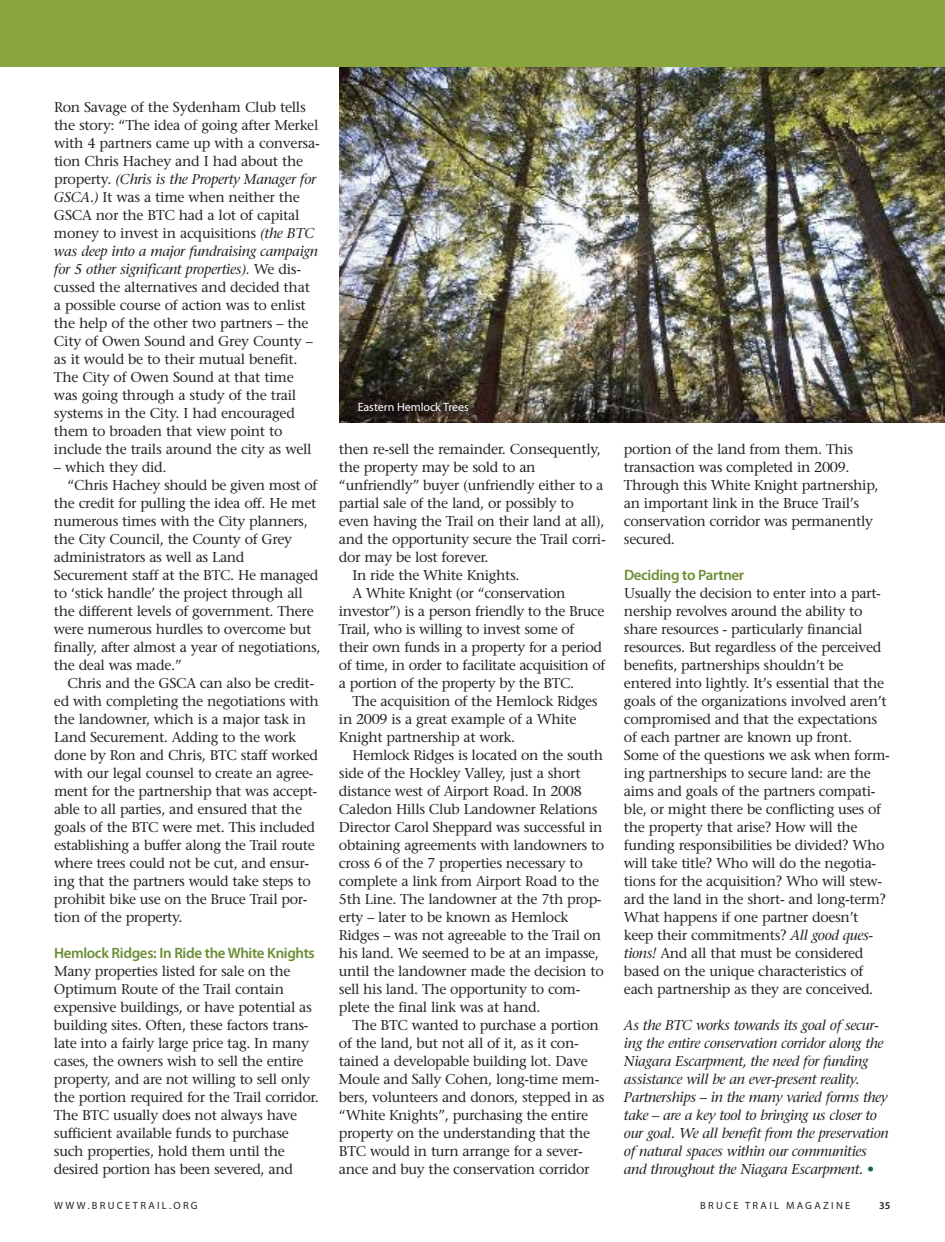
<style>
.page{position:relative;width:945px;height:1242px;background:#fff}
.page>*{position:absolute;margin:0;border:0;box-sizing:border-box;transform-origin:0 0}
.t1{font:600 15px "Myriad Pro";letter-spacing:-.025em;color:#6b8d33}
.t2{font:14.25px/18px "Stone Serif";letter-spacing:-.025em;color:#272627}
.t3{font:italic 14.25px/18px "Stone Serif";letter-spacing:-.025em;color:#272627}
.t4{font:12px "Myriad Pro";letter-spacing:-.005em;color:#fff}
.t5{font:10.5px "Myriad Pro";letter-spacing:.22em;color:#272627}
.t6{font:600 10.5px "Myriad Pro";color:#272627}
.s1{font-style:italic}
.s2{font-family:"Stone Sans";font-style:italic}
.s3{font-style:normal;color:#176a47}
</style>
<div class="page">
<img style="left:339px;top:68px;width:606px;height:354px">
<div style="left:0;top:0;width:945px;height:68px;background:#8aa53d"></div>
<p class="t2" style="left:54px;top:99px;width:267px">Ron Savage of the Sydenham Club tells the story: “The idea of going after Merkel with 4 partners came up with a conversa&shy;tion Chris Hachey and I had about the property. <span class="s1">(Chris is the Property Manager for GSCA.)</span> It was a time when neither the GSCA nor the BTC had a lot of capital money to invest in acquisitions <span class="s1">(the BTC was deep into a major fundraising campaign for 5 other significant properties)</span><span class="s2">.</span> We dis&shy;cussed the alternatives and decided that a possible course of action was to enlist the help of the other two partners – the City of Owen Sound and Grey County – as it would be to their mutual benefit.<br>The City of Owen Sound at that time was going through a study of the trail systems in the City. I had encouraged them to broaden that view point to include the trails around the city as well</p>
<p class="t2" style="left:54px;top:459px;width:114px">– which they did.</p>
<p class="t2" style="left:67px;top:477px;width:252px">“Chris Hachey should be given most of</p>
<p class="t2" style="left:54px;top:495px;width:264px">the credit for pulling the idea off. He met</p>
<p class="t2" style="left:54px;top:513px;width:255px">numerous times with the City planners,</p>
<p class="t2" style="left:54px;top:531px;width:240px">the City Council, the County of Grey</p>
<p class="t2" style="left:54px;top:549px;width:192px">administrators as well as Land</p>
<p class="t2" style="left:54px;top:567px;width:266px">Securement staff at the BTC. He managed</p>
<p class="t2" style="left:54px;top:585px;width:250px">to ‘stick handle’ the project through all</p>
<p class="t2" style="left:54px;top:603px;width:261px">the different levels of government. There</p>
<p class="t2" style="left:54px;top:621px;width:259px">were numerous hurdles to overcome but</p>
<p class="t2" style="left:54px;top:639px;width:268px">finally, after almost a year of negotiations,</p>
<p class="t2" style="left:54px;top:657px;width:129px">the deal was made.”</p>
<p class="t2" style="left:67px;top:675px;width:248px">Chris and the GSCA can also be credit-</p>
<p class="t2" style="left:54px;top:693px;width:266px">ed with completing the negotiations with</p>
<p class="t2" style="left:54px;top:711px;width:254px">the landowner, which is a major task in</p>
<p class="t2" style="left:54px;top:729px;width:244px">Land Securement. Adding to the work</p>
<p class="t2" style="left:54px;top:747px;width:266px">done by Ron and Chris, BTC staff worked</p>
<p class="t2" style="left:54px;top:765px;width:261px">with our legal counsel to create an agree-</p>
<p class="t2" style="left:54px;top:783px;width:265px">ment for the partnership that was accept-</p>
<p class="t2" style="left:54px;top:801px;width:250px">able to all parties, and ensured that the</p>
<p class="t2" style="left:54px;top:819px;width:263px">goals of the BTC were met. This included</p>
<p class="t2" style="left:54px;top:837px;width:262px">establishing a buffer along the Trail route</p>
<p class="t2" style="left:54px;top:855px;width:257px">where trees could not be cut, and ensur-</p>
<p class="t2" style="left:54px;top:873px;width:258px">ing that the partners would take steps to</p>
<p class="t2" style="left:54px;top:891px;width:255px">prohibit bike use on the Bruce Trail por-</p>
<p class="t2" style="left:54px;top:909px;width:130px">tion of the property.</p>
<p class="t1" style="left:54px;top:947px;width:262px">hemlock ridges: in ride the white knights</p>
<p class="t2" style="left:54px;top:963px;width:266px">Many properties listed for sale on the Optimum Route of the Trail contain expensive buildings, or have potential as building sites. Often, these factors trans&shy;late into a fairly large price tag. In many cases, the owners wish to sell the entire property, and are not willing to sell only the portion required for the Trail corridor.<br>The BTC usually does not always have sufficient available funds to purchase such properties, hold them until the desired portion has been severed, and</p>
<p class="t4" style="left:358px;top:402px;width:113px">EASTERN HEMLOCK TREES</p>
<p class="t2" style="left:339px;top:442px;width:264px">then re-sell the remainder. Consequently,</p>
<p class="t2" style="left:339px;top:460px;width:198px">the property may be sold to an</p>
<p class="t2" style="left:339px;top:478px;width:266px">“unfriendly” buyer (unfriendly either to a</p>
<p class="t2" style="left:339px;top:496px;width:236px">partial sale of the land, or possibly to</p>
<p class="t2" style="left:339px;top:514px;width:267px">even having the Trail on their land at all),</p>
<p class="t2" style="left:339px;top:532px;width:268px">and the opportunity secure the Trail corri-</p>
<p class="t2" style="left:339px;top:550px;width:151px">dor may be lost forever.</p>
<p class="t2" style="left:352px;top:568px;width:169px">In ride the White Knights.</p>
<p class="t2" style="left:352px;top:586px;width:215px">A White Knight (or “conservation</p>
<p class="t2" style="left:339px;top:604px;width:267px">investor”) is a person friendly to the Bruce</p>
<p class="t2" style="left:339px;top:622px;width:237px">Trail, who is willing to invest some of</p>
<p class="t2" style="left:339px;top:640px;width:265px">their own funds in a property for a period</p>
<p class="t2" style="left:339px;top:658px;width:268px">of time, in order to facilitate acquisition of</p>
<p class="t2" style="left:339px;top:676px;width:237px">a portion of the property by the BTC.</p>
<p class="t2" style="left:352px;top:694px;width:247px">The acquisition of the Hemlock Ridges</p>
<p class="t2" style="left:339px;top:712px;width:239px">in 2009 is a great example of a White</p>
<p class="t2" style="left:339px;top:730px;width:178px">Knight partnership at work.</p>
<p class="t2" style="left:352px;top:748px;width:252px">Hemlock Ridges is located on the south</p>
<p class="t2" style="left:339px;top:766px;width:243px">side of the Hockley Valley, just a short</p>
<p class="t2" style="left:339px;top:784px;width:245px">distance west of Airport Road. In 2008</p>
<p class="t2" style="left:339px;top:802px;width:260px">Caledon Hills Club Landowner Relations</p>
<p class="t2" style="left:339px;top:820px;width:265px">Director Carol Sheppard was successful in</p>
<p class="t2" style="left:339px;top:838px;width:267px">obtaining agreements with landowners to</p>
<p class="t2" style="left:339px;top:856px;width:245px">cross 6 of the 7 properties necessary to</p>
<p class="t2" style="left:339px;top:874px;width:262px">complete a link from Airport Road to the</p>
<p class="t2" style="left:339px;top:892px;width:264px">5th Line. The landowner at the 7th prop-</p>
<p class="t2" style="left:339px;top:910px;width:231px">erty – later to be known as Hemlock</p>
<p class="t2" style="left:339px;top:928px;width:264px">Ridges – was not agreeable to the Trail on</p>
<p class="t2" style="left:339px;top:946px;width:262px">his land. We seemed to be at an impasse,</p>
<p class="t2" style="left:339px;top:964px;width:266px">until the landowner made the decision to</p>
<p class="t2" style="left:339px;top:982px;width:243px">sell his land. The opportunity to com-</p>
<p class="t2" style="left:339px;top:1000px;width:203px">plete the final link was at hand.</p>
<p class="t2" style="left:352px;top:1018px;width:248px">The BTC wanted to purchase a portion</p>
<p class="t2" style="left:339px;top:1036px;width:241px">of the land, but not all of it, as it con-</p>
<p class="t2" style="left:339px;top:1054px;width:250px">tained a developable building lot. Dave</p>
<p class="t2" style="left:339px;top:1072px;width:262px">Moule and Sally Cohen, long-time mem-</p>
<p class="t2" style="left:339px;top:1090px;width:267px">bers, volunteers and donors, stepped in as</p>
<p class="t2" style="left:339px;top:1108px;width:251px">“White Knights”, purchasing the entire</p>
<p class="t2" style="left:339px;top:1126px;width:253px">property on the understanding that the</p>
<p class="t2" style="left:339px;top:1144px;width:245px">BTC would in turn arrange for a sever-</p>
<p class="t2" style="left:339px;top:1162px;width:252px">ance and buy the conservation corridor</p>
<p class="t2" style="left:624px;top:442px;width:256px">portion of the land from them. This transaction was completed in 2009.<br>Through this White Knight partnership, an important link in the Bruce Trail’s conservation corridor was permanently secured.</p>
<p class="t1" style="left:624px;top:570px;width:122px">deciding to Partner</p>
<p class="t2" style="left:624px;top:586px;width:267px">Usually the decision to enter into a part&shy;nership revolves around the ability to share resources - particularly financial resources. But regardless of the perceived benefits, partnerships shouldn’t be entered into lightly. It’s essential that the goals of the organizations involved aren’t compromised and that the expectations of each partner are known up front.<br>Some of the questions we ask when form&shy;ing partnerships to secure land: are the aims and goals of the partners compati&shy;ble, or might there be conflicting uses of the property that arise? How will the funding responsibilities be divided? Who will take title? Who will do the negotia&shy;tions for the acquisition? Who will stew&shy;ard the land in the short- and long-term?<br>What happens if one partner doesn’t keep their commitments? <span class="s1">All good ques&shy;tions!</span> And all that must be considered based on the unique characteristics of each partnership as they are conceived.</p>
<p class="t3" style="left:624px;top:1018px;width:266px">As the BTC works towards its goal of secur&shy;ing the entire conservation corridor along the Niagara Escarpment, the need for funding assistance will be an ever-present reality.<br>Partnerships – in the many varied forms they take – are a key tool to bringing us closer to our goal. We all benefit from the preservation of natural spaces within our communities and throughout the Niagara Escarpment. <span class="s3">•</span></p>
<p class="t5" style="left:54px;top:1202px;width:145px">WWW.BRUCETRAIL.ORG</p>
<p class="t5" style="left:700px;top:1202px;width:152px">BRUCE TRAIL MAGAZINE</p>
<p class="t6" style="left:879px;top:1202px;width:13px">35</p>
</div>
